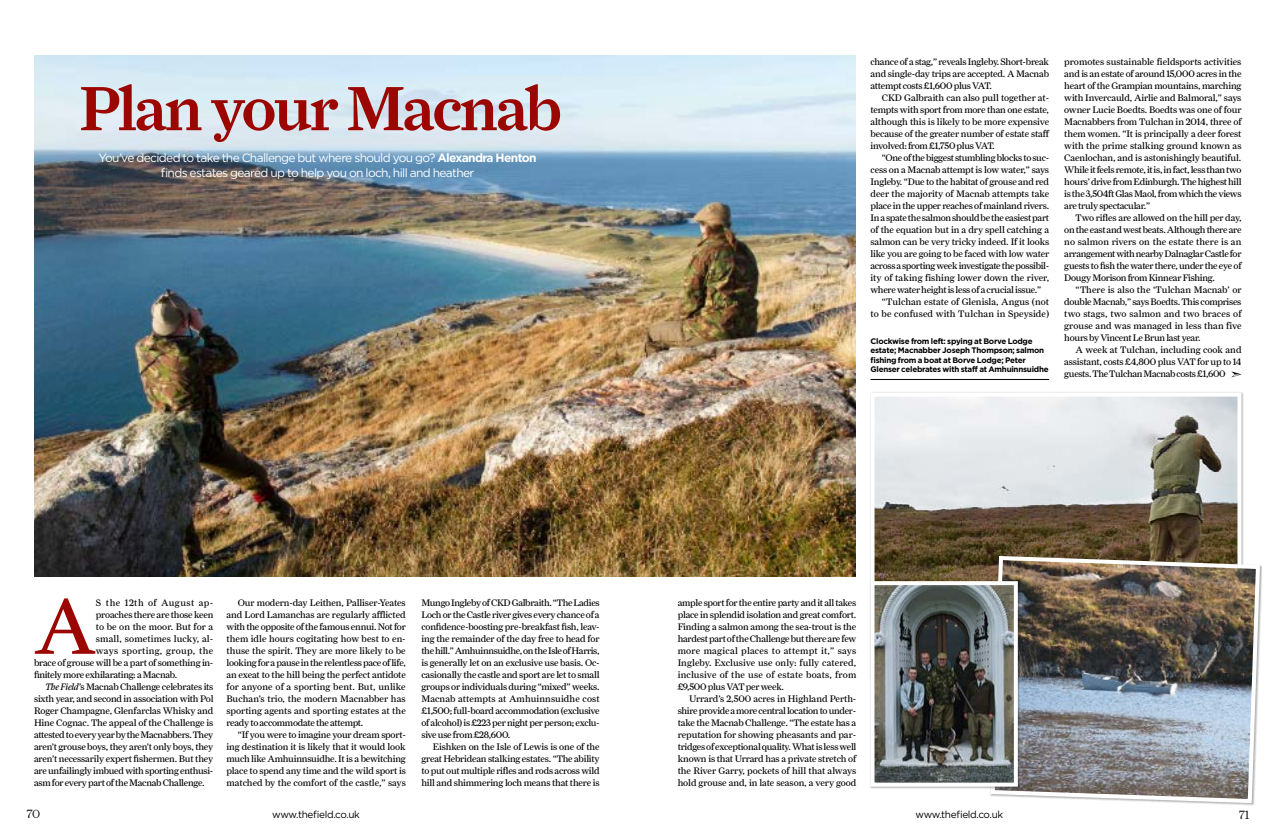
<style>
.page{position:relative;width:1276px;height:837px;background:#fff}
.page>*{position:absolute;margin:0;border:0;box-sizing:border-box;transform-origin:0 0}
.t1{font:79.3px "Farnham Display";color:#9b0600}
.t2{font:500 62.6px "Farnham Display";letter-spacing:-.03em;color:#9b0600}
.t3{font:12px/15px "Gotham";letter-spacing:-.055em;color:#fff;text-align:center}
.t4{font:300 12px "Farnham Display";color:#000}
.t5{font:10px "Gotham";letter-spacing:-.035em;color:#000}
.t6{font:9.5px/12px "Farnham Display";letter-spacing:-.02em;color:#000;text-align:justify}
.t7{font:9.5px "Farnham Display";letter-spacing:.01em;color:#000}
.t8{font:9.5px "Farnham Display";letter-spacing:.005em;color:#000}
.t9{font:9.5px "Farnham Display";color:#000}
.t10{font:9.5px "Farnham Display";letter-spacing:.015em;color:#000}
.t11{font:9.5px "Farnham Display";letter-spacing:.035em;color:#000}
.t12{font:9.5px "Farnham Display";letter-spacing:.05em;color:#000}
.t13{font:700 8px/9.5px "Gotham";letter-spacing:-.03em;color:#000}
.s1{font-weight:700}
.s2{font-style:italic}
</style>
<div class="page">
<img style="left:875px;top:397px;width:361px;height:183px">
<div style="left:870px;top:392px;width:371px;height:284px;border:4px solid #fff"></div>
<img style="left:35px;top:56px;width:821px;height:520px">
<svg style="left:1231px;top:371px;width:10px;height:6px"></svg>
<hr style="left:870px;top:379px;width:179px;height:1px;background:#000">
<img style="left:988px;top:553px;width:274px;height:251px">
<div style="left:869px;top:580px;width:150px;height:208px;background:#000;opacity:.3"></div>
<img style="left:875px;top:586px;width:138px;height:195px">
<div style="left:870px;top:581px;width:148px;height:205px;border:4px solid #fff"></div>
<h2 class="t2" style="left:79px;top:71px;width:484px">Plan your Macnab</h2>
<p class="t3" style="left:99px;top:150px;width:439px">You’ve decided to take the Challenge but where should you go? <span class="s1">Alexandra Henton </span>finds estates geared up to help you on loch, hill and heather</p>
<p class="t6" style="left:870px;top:56px;width:180px">chance of a stag,” reveals Ingleby. Short-break and single-day trips are accepted. A Macnab attempt costs £1,600 plus VAT.</p>
<p class="t6" style="left:870px;top:92px;width:180px;text-indent:11px">CKD Galbraith can also pull together at&shy;tempts with sport from more than one estate, although this is likely to be more expensive because of the greater number of estate staff involved: from £1,750 plus VAT.</p>
<p class="t6" style="left:882px;top:152px;width:169px">“One of the biggest stumbling blocks to suc-</p>
<p class="t6" style="left:870px;top:164px;width:180px">cess on a Macnab attempt is low water,” says</p>
<p class="t6" style="left:870px;top:176px;width:180px">Ingleby. “Due to the habitat of grouse and red</p>
<p class="t9" style="left:870px;top:188px;width:180px">deer the majority of Macnab attempts take</p>
<p class="t6" style="left:870px;top:200px;width:180px">place in the upper reaches of mainland rivers.</p>
<p class="t6" style="left:870px;top:212px;width:180px">In a spate the salmon should be the easiest part</p>
<p class="t6" style="left:870px;top:224px;width:180px">of the equation but in a dry spell catching a</p>
<p class="t6" style="left:870px;top:236px;width:180px">salmon can be very tricky indeed. If it looks</p>
<p class="t6" style="left:870px;top:248px;width:180px">like you are going to be faced with low water</p>
<p class="t6" style="left:870px;top:260px;width:180px">across a sporting week investigate the possibil-</p>
<p class="t7" style="left:870px;top:272px;width:180px">ity of taking fishing lower down the river,</p>
<p class="t6" style="left:870px;top:284px;width:172px">where water height is less of a crucial issue.”</p>
<p class="t8" style="left:882px;top:296px;width:169px">“Tulchan estate of Glenisla, Angus (not</p>
<p class="t7" style="left:870px;top:308px;width:180px">to be confused with Tulchan in Speyside)</p>
<p class="t13" style="left:870px;top:335px;width:180px">Clockwise from left: spying at Borve Lodge estate; Macnabber Joseph Thompson; salmon fishing from a boat at Borve Lodge; Peter Glenser celebrates with staff at Amhuinnsuidhe</p>
<p class="t6" style="left:1064px;top:56px;width:179px">promotes sustainable fieldsports activities and is an estate of around 15,000 acres in the heart of the Grampian mountains, marching with Invercauld, Airlie and Balmoral,” says owner Lucie Boedts. Boedts was one of four Macnabbers from Tulchan in 2014, three of them women. “It is principally a deer forest with the prime stalking ground known as Caenlochan, and is astonishingly beautiful.<br>While it feels remote, it is, in fact, less than two hours’ drive from Edinburgh. The highest hill is the 3,504ft Glas Maol, from which the views are truly spectacular.”</p>
<p class="t6" style="left:1064px;top:212px;width:179px;text-indent:11px">Two rifles are allowed on the hill per day, on the east and west beats. Although there are no salmon rivers on the estate there is an arrangement with nearby Dalnaglar Castle for guests to fish the water there, under the eye of Dougy Morison from Kinnear Fishing.</p>
<p class="t6" style="left:1064px;top:284px;width:179px;text-indent:11px">“There is also the ‘Tulchan Macnab’ or double Macnab,” says Boedts. This comprises two stags, two salmon and two braces of grouse and was managed in less than five hours by Vincent Le Brun last year.</p>
<p class="t6" style="left:1064px;top:344px;width:179px;text-indent:11px">A week at Tulchan, including cook and assistant, costs £4,800 plus VAT for up to 14 guests. The Tulchan Macnab costs £1,600</p>
<h1 class="t1" style="left:34px;top:580px;width:64px">A</h1>
<p class="t12" style="left:96px;top:596px;width:119px">s the 12th of August ap-</p>
<p class="t6" style="left:96px;top:608px;width:119px">proaches there are those keen</p>
<p class="t8" style="left:96px;top:620px;width:119px">to be on the moor. But for a</p>
<p class="t10" style="left:96px;top:632px;width:119px">small, sometimes lucky, al-</p>
<p class="t11" style="left:96px;top:644px;width:119px">ways sporting, group, the</p>
<p class="t6" style="left:34px;top:656px;width:181px">brace of grouse will be a part of something in-</p>
<p class="t6" style="left:34px;top:668px;width:145px">finitely more exhilarating: a Macnab.</p>
<p class="t6" style="left:45px;top:680px;width:169px"><span class="s2">The Field</span>’s Macnab Challenge celebrates its</p>
<p class="t6" style="left:34px;top:692px;width:181px">sixth year, and second in association with Pol</p>
<p class="t6" style="left:34px;top:704px;width:181px">Roger Champagne, Glenfarclas Whisky and</p>
<p class="t6" style="left:34px;top:716px;width:181px">Hine Cognac. The appeal of the Challenge is</p>
<p class="t6" style="left:34px;top:728px;width:181px">attested to every year by the Macnabbers. They</p>
<p class="t6" style="left:34px;top:740px;width:181px">aren’t grouse boys, they aren’t only boys, they</p>
<p class="t6" style="left:34px;top:752px;width:181px">aren’t necessarily expert fishermen. But they</p>
<p class="t6" style="left:34px;top:764px;width:181px">are unfailingly imbued with sporting enthusi-</p>
<p class="t6" style="left:34px;top:776px;width:172px">asm for every part of the Macnab Challenge.</p>
<p class="t6" style="left:226px;top:596px;width:181px;text-indent:11px">Our modern-day Leithen, Palliser-Yeates and Lord Lamanchas are regularly afflicted with the opposite of the famous ennui. Not for them idle hours cogitating how best to en&shy;thuse the spirit. They are more likely to be looking for a pause in the relentless pace of life, an exeat to the hill being the perfect antidote for anyone of a sporting bent. But, unlike Buchan’s trio, the modern Macnabber has sporting agents and sporting estates at the ready to accommodate the attempt.</p>
<p class="t6" style="left:226px;top:728px;width:181px;text-indent:11px">“If you were to imagine your dream sport&shy;ing destination it is likely that it would look much like Amhuinnsuidhe. It is a bewitching place to spend any time and the wild sport is matched by the comfort of the castle,” says</p>
<p class="t6" style="left:421px;top:596px;width:180px">Mungo Ingleby of CKD Galbraith. “The Ladies Loch or the Castle river gives every chance of a confidence-boosting pre-breakfast fish, leav&shy;ing the remainder of the day free to head for the hill.” Amhuinnsuidhe, on the Isle of Harris, is generally let on an exclusive use basis. Oc&shy;casionally the castle and sport are let to small groups or individuals during “mixed” weeks.<br>Macnab attempts at Amhuinnsuidhe cost £1,500; full-board accommodation (exclusive of alcohol) is £223 per night per person; exclu&shy;sive use from £28,600.</p>
<p class="t6" style="left:421px;top:740px;width:180px;text-indent:11px">Eishken on the Isle of Lewis is one of the great Hebridean stalking estates. “The ability to put out multiple rifles and rods across wild hill and shimmering loch means that there is</p>
<p class="t6" style="left:677px;top:596px;width:180px">ample sport for the entire party and it all takes place in splendid isolation and great comfort.<br>Finding a salmon among the sea-trout is the hardest part of the Challenge but there are few more magical places to attempt it,” says Ingleby. Exclusive use only: fully catered, inclusive of the use of estate boats, from £9,500 plus VAT per week.</p>
<p class="t6" style="left:677px;top:692px;width:180px;text-indent:11px">Urrard’s 2,500 acres in Highland Perth&shy;shire provide a more central location to under&shy;take the Macnab Challenge. “The estate has a reputation for showing pheasants and par&shy;tridges of exceptional quality. What is less well known is that Urrard has a private stretch of the River Garry, pockets of hill that always hold grouse and, in late season, a very good</p>
<p class="t4" style="left:26px;top:806px;width:15px">70</p>
<p class="t5" style="left:272px;top:808px;width:89px">www.thefield.co.uk</p>
<p class="t5" style="left:915px;top:808px;width:89px">www.thefield.co.uk</p>
<p class="t4" style="left:1238px;top:807px;width:12px">71</p>
</div>
